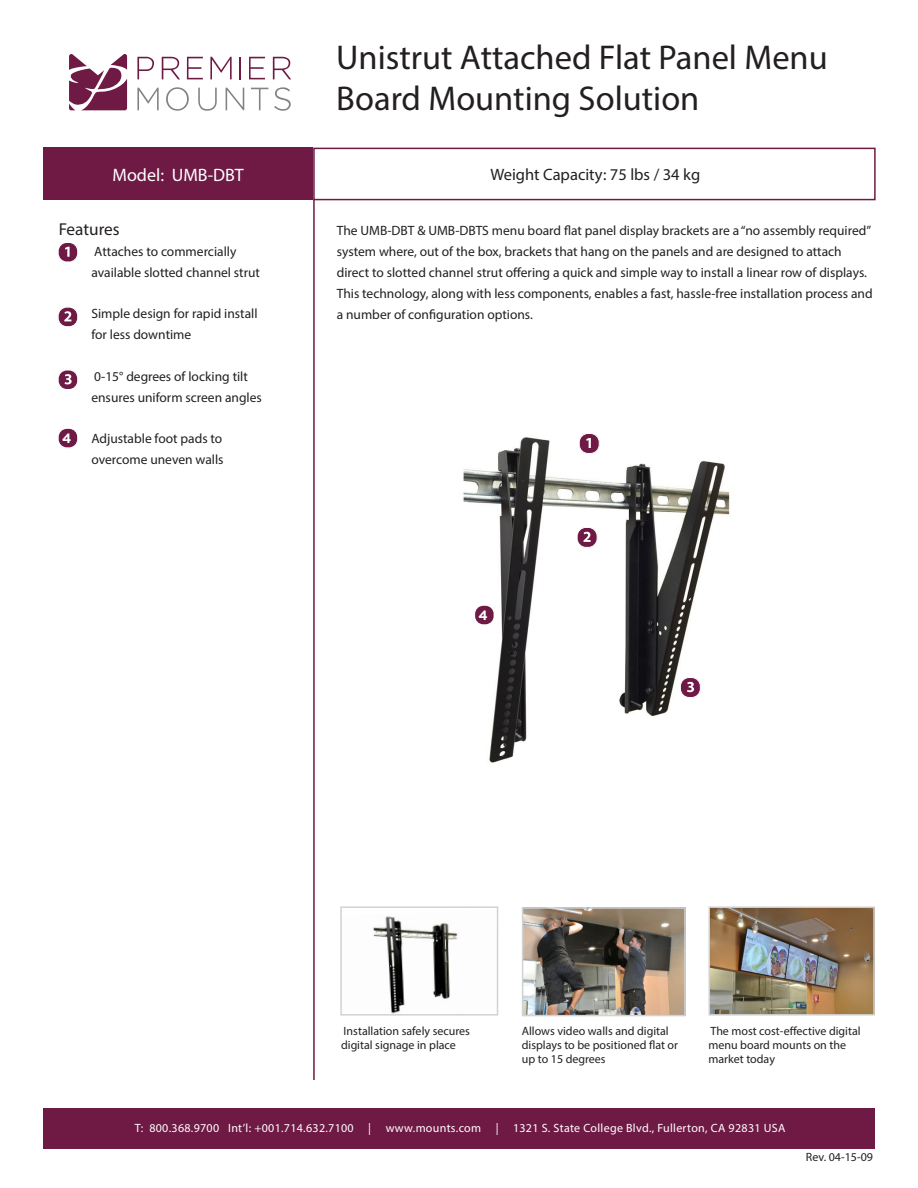
<style>
.page{position:relative;width:918px;height:1188px;background:#fff}
.page>*{position:absolute;margin:0;border:0;box-sizing:border-box;transform-origin:0 0}
.Main_Title{font:34.5px/41.4px "Myriad Pro";color:#231f20}
.Model_Number{font:18px "Myriad Pro";color:#fff}
.Features_Head{font:17.25px "Myriad Pro";color:#231f20}
.Main_Deminsions{font:16.5px "Myriad Pro";color:#231f20}
.Model_Description{font:13.5px/21px "Myriad Pro";color:#231f20}
.Features_Bullets{font:700 13.5px "Gotham";color:#fff}
.SubDescription{font:12px/14.4px "Myriad Pro";color:#231f20}
.ColorBar_Footer{font:12px "Myriad Pro";letter-spacing:.025em;color:#fff}
</style>
<div class="page">
<div style="left:43px;top:1108px;width:832px;height:40px;background:#6f1a45"></div>
<svg style="left:69px;top:54px;width:58px;height:56px"></svg>
<svg style="left:137px;top:57px;width:17px;height:22px"></svg>
<svg style="left:162px;top:57px;width:18px;height:22px"></svg>
<svg style="left:187px;top:57px;width:16px;height:22px"></svg>
<svg style="left:210px;top:57px;width:22px;height:22px"></svg>
<hr style="left:239px;top:57px;width:2px;height:22px;background:#6f1a45">
<svg style="left:249px;top:57px;width:16px;height:22px"></svg>
<svg style="left:273px;top:57px;width:18px;height:22px"></svg>
<svg style="left:137px;top:88px;width:22px;height:22px"></svg>
<svg style="left:166px;top:87px;width:23px;height:24px"></svg>
<svg style="left:198px;top:88px;width:19px;height:23px"></svg>
<svg style="left:226px;top:88px;width:18px;height:22px"></svg>
<svg style="left:251px;top:88px;width:17px;height:22px"></svg>
<svg style="left:274px;top:87px;width:17px;height:24px"></svg>
<div style="left:43px;top:148px;width:270px;height:52px;background:#6f1a45"></div>
<div style="left:313px;top:148px;width:563px;height:52px;border:2px solid #6f1a45"></div>
<hr style="left:313px;top:199px;width:2px;height:881px;background:#6f1a45">
<div style="left:58px;top:242px;width:20px;height:20px;background:#6f1a45;border-radius:9px"></div>
<div style="left:57px;top:241px;width:22px;height:22px;border:2px solid #fff;border-radius:9px"></div>
<svg style="left:65px;top:247px;width:5px;height:10px"></svg>
<svg style="left:58px;top:307px;width:20px;height:20px"></svg>
<div style="left:57px;top:306px;width:22px;height:22px;border:2px solid #fff;border-radius:9px"></div>
<svg style="left:64px;top:311px;width:7px;height:10px"></svg>
<div style="left:58px;top:370px;width:20px;height:20px;background:#6f1a45;border-radius:9px"></div>
<div style="left:57px;top:369px;width:22px;height:21px;border:2px solid #fff;border-radius:9px"></div>
<svg style="left:65px;top:374px;width:7px;height:10px"></svg>
<div style="left:58px;top:428px;width:20px;height:20px;background:#6f1a45;border-radius:9px"></div>
<div style="left:57px;top:427px;width:22px;height:22px;border:2px solid #fff;border-radius:9px"></div>
<img style="left:525px;top:910px;width:158px;height:103px">
<img style="left:373px;top:916px;width:85px;height:97px">
<div style="left:340px;top:906px;width:158px;height:110px;border:2px solid #d1d2d4"></div>
<div style="left:522px;top:907px;width:164px;height:109px;border:2px solid #d1d2d4"></div>
<img style="left:711px;top:909px;width:161px;height:104px">
<div style="left:708px;top:906px;width:167px;height:110px;border:2px solid #d1d2d4"></div>
<img style="left:463px;top:435px;width:267px;height:328px">
<div style="left:579px;top:433px;width:20px;height:21px;background:#6f1a45;border-radius:9px"></div>
<div style="left:579px;top:433px;width:21px;height:21px;border:1px solid #fff;border-radius:9px"></div>
<svg style="left:586px;top:438px;width:5px;height:10px"></svg>
<div style="left:577px;top:527px;width:20px;height:20px;background:#6f1a45;border-radius:9px"></div>
<div style="left:577px;top:527px;width:20px;height:21px;border:1px solid #fff;border-radius:9px"></div>
<svg style="left:584px;top:532px;width:7px;height:10px"></svg>
<div style="left:680px;top:677px;width:20px;height:21px;background:#6f1a45;border-radius:9px"></div>
<div style="left:680px;top:677px;width:21px;height:21px;border:1px solid #fff;border-radius:9px"></div>
<svg style="left:687px;top:682px;width:7px;height:10px"></svg>
<div style="left:474px;top:605px;width:20px;height:20px;background:#6f1a45;border-radius:9px"></div>
<div style="left:474px;top:604px;width:21px;height:22px;border:2px solid #fff;border-radius:9px"></div>
<p class="Model_Number" style="left:113px;top:164px;width:133px">Model: UMB-DBT</p>
<p class="Features_Head" style="left:59px;top:219px;width:62px">Features</p>
<p class="Model_Description" style="left:91px;top:241px;width:170px;text-indent:-27px">• Attaches to commercially available slotted channel strut</p>
<p class="Model_Description" style="left:91px;top:303px;width:168px;text-indent:-27px">• Simple design for rapid install for less downtime</p>
<p class="Model_Description" style="left:91px;top:365px;width:172px;text-indent:-27px">• 0-15° degrees of locking tilt ensures uniform screen angles</p>
<p class="Model_Description" style="left:64px;top:428px;width:161px;text-align:right">• Adjustable foot pads to overcome uneven walls</p>
<p class="Features_Bullets" style="left:62px;top:430px;width:11px">4</p>
<p class="Main_Title" style="left:336px;top:36px;width:493px">Unistrut Attached Flat Panel Menu<br>Board Mounting Solution</p>
<p class="Main_Deminsions" style="left:490px;top:164px;width:211px">Weight Capacity: 75 lbs / 34 kg</p>
<p class="Model_Description" style="left:337px;top:220px;width:537px">The UMB-DBT &amp; UMB-DBTS menu board flat panel display brackets are a “no assembly required” system where, out of the box, brackets that hang on the panels and are designed to attach direct to slotted channel strut offering a quick and simple way to install a linear row of displays.<br>This technology, along with less components, enables a fast, hassle-free installation process and a number of configuration options.</p>
<p class="Features_Bullets" style="left:479px;top:607px;width:11px">4</p>
<p class="SubDescription" style="left:341px;top:1023px;width:130px">Installation safely secures digital signage in place</p>
<p class="SubDescription" style="left:522px;top:1023px;width:158px">Allows video walls and digital displays to be positioned flat or up to 15 degrees</p>
<p class="SubDescription" style="left:708px;top:1023px;width:154px">The most cost-effective digital menu board mounts on the market today</p>
<p class="ColorBar_Footer" style="left:135px;top:1121px;width:652px">T: 800.368.9700 Int’l: +001.714.632.7100 | www.mounts.com | 1321 S. State College Blvd., Fullerton, CA 92831 USA</p>
<p class="SubDescription" style="left:806px;top:1150px;width:69px">Rev. 04-15-09</p>
</div>
